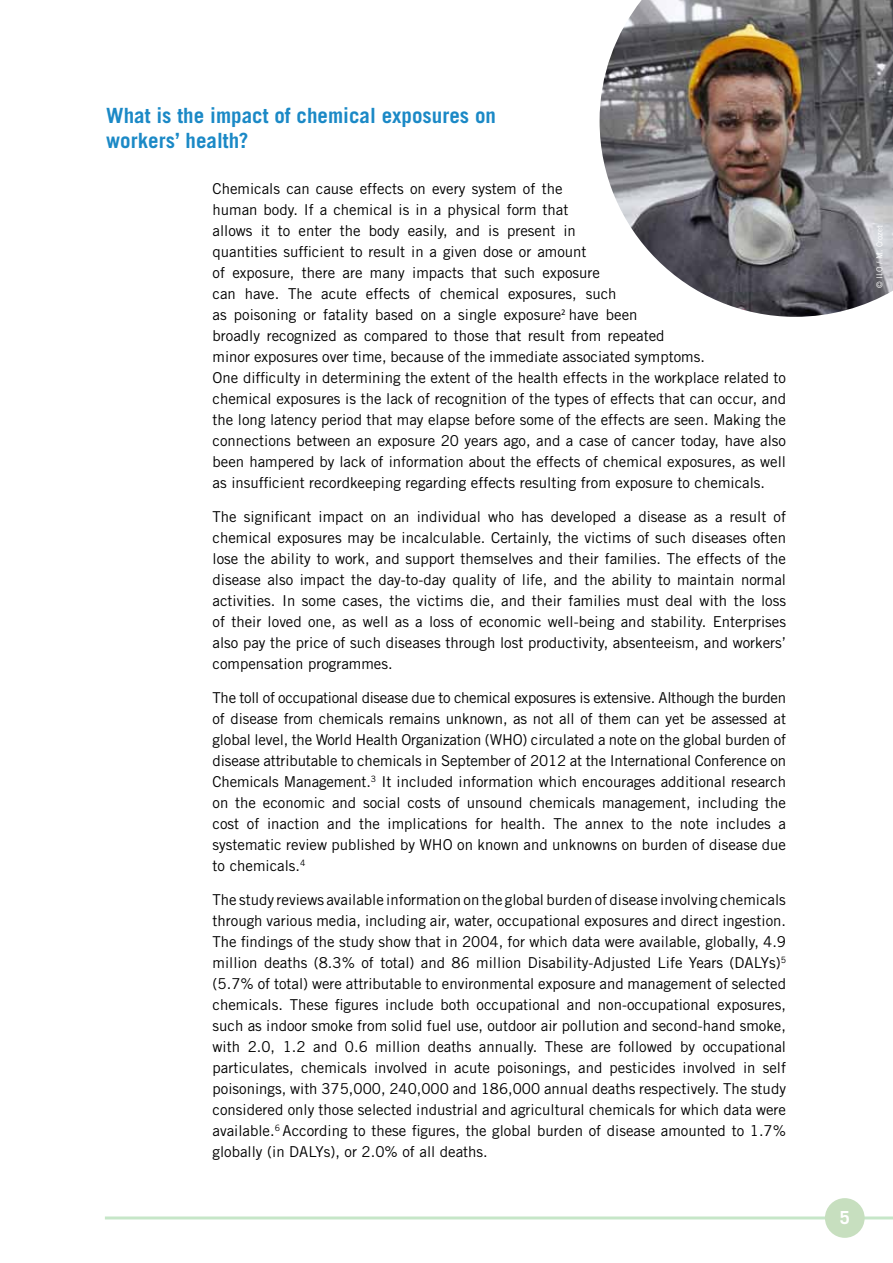
<style>
.page{position:relative;width:893px;height:1263px;background:#fff}
.page>*{position:absolute;margin:0;border:0;box-sizing:border-box;transform-origin:0 0}
.t1{font:700 21px/25.2px "Trade Gothic";color:#1b89c6}
.t2{font:700 18px "Trade Gothic";color:#fff}
.t3{font:15px/21px "Trade Gothic";color:#000;text-align:justify}
.t4{font:8.25px "Trade Gothic";letter-spacing:-.01em;color:#fff}
</style>
<div class="page">
<hr style="left:105px;top:1216px;width:788px;height:3px;background:#41ad49">
<div style="left:825px;top:1198px;width:40px;height:40px;background:#c7dfbf;border-radius:50%"></div>
<img style="left:600px;top:0;width:293px;height:317px">
<h1 class="t1" style="left:106px;top:102px;width:391px">What is the impact of chemical exposures on workers’ health?</h1>
<p class="t3" style="left:213px;top:178px;width:575px;text-align:left">Chemicals can cause effects on every system of the<br>human body. If a chemical is in a physical form that<br>allows it to enter the body easily, and is present in<br>quantities sufficient to result in a given dose or amount<br>of exposure, there are many impacts that such exposure<br>can have. The acute effects of chemical exposures, such<br>as poisoning or fatality based on a single exposure<sup>2</sup> have been<br>broadly recognized as compared to those that result from repeated<br>minor exposures over time, because of the immediate associated symptoms.<br>One difficulty in determining the extent of the health effects in the workplace related to chemical exposures is the lack of recognition of the types of effects that can occur, and the long latency period that may elapse before some of the effects are seen. Making the connections between an exposure 20 years ago, and a case of cancer today, have also been hampered by lack of information about the effects of chemical exposures, as well as insufficient recordkeeping regarding effects resulting from exposure to chemicals.</p>
<p class="t3" style="left:213px;top:506px;width:575px">The significant impact on an individual who has developed a disease as a result of chemical exposures may be incalculable. Certainly, the victims of such diseases often lose the ability to work, and support themselves and their families. The effects of the disease also impact the day-to-day quality of life, and the ability to maintain normal activities. In some cases, the victims die, and their families must deal with the loss of their loved one, as well as a loss of economic well-being and stability. Enterprises also pay the price of such diseases through lost productivity, absenteeism, and workers’ compensation programmes.</p>
<p class="t3" style="left:213px;top:687px;width:575px">The toll of occupational disease due to chemical exposures is extensive. Although the burden of disease from chemicals remains unknown, as not all of them can yet be assessed at global level, the World Health Organization (WHO) circulated a note on the global burden of disease attributable to chemicals in September of 2012 at the International Conference on Chemicals Management.<sup>3</sup> It included information which encourages additional research on the economic and social costs of unsound chemicals management, including the cost of inaction and the implications for health. The annex to the note includes a systematic review published by WHO on known and unknowns on burden of disease due to chemicals.<sup>4</sup></p>
<p class="t3" style="left:213px;top:888px;width:575px">The study reviews available information on the global burden of disease involving chemicals through various media, including air, water, occupational exposures and direct ingestion.<br>The findings of the study show that in 2004, for which data were available, globally, 4.9 million deaths (8.3% of total) and 86 million Disability-Adjusted Life Years (DALYs)<sup>5 </sup>(5.7% of total) were attributable to environmental exposure and management of selected chemicals. These figures include both occupational and non-occupational exposures, such as indoor smoke from solid fuel use, outdoor air pollution and second-hand smoke, with 2.0, 1.2 and 0.6 million deaths annually. These are followed by occupational particulates, chemicals involved in acute poisonings, and pesticides involved in self poisonings, with 375,000, 240,000 and 186,000 annual deaths respectively. The study considered only those selected industrial and agricultural chemicals for which data were available.<sup>6</sup> According to these figures, the global burden of disease amounted to 1.7% globally (in DALYs), or 2.0% of all deaths.</p>
<p class="t4" style="left:874px;top:288px;width:64px;rotate:-90deg">© ILO / M. Crozet</p>
<p class="t2" style="left:840px;top:1206px;width:12px">5</p>
</div>
